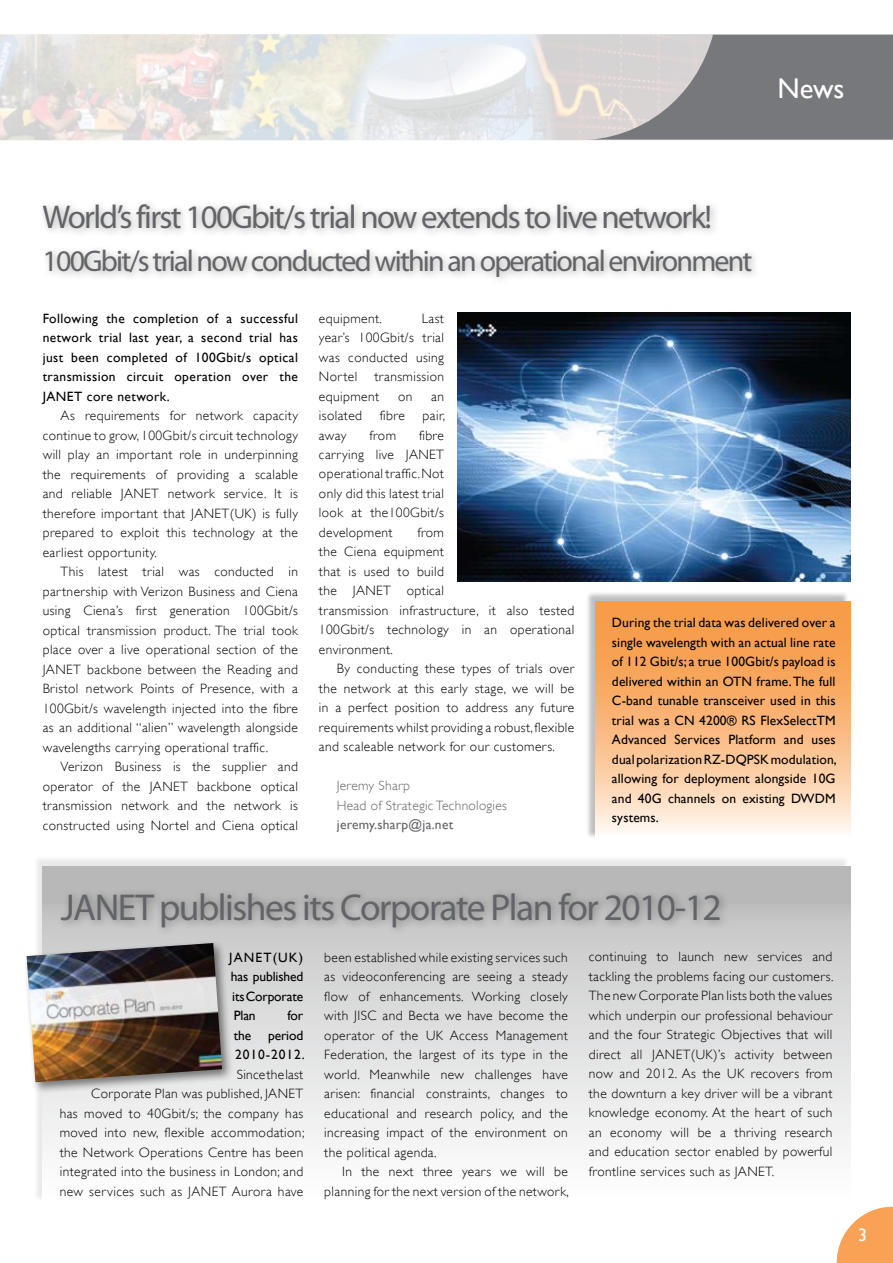
<style>
.page{position:relative;width:893px;height:1263px;background:#fff}
.page>*{position:absolute;margin:0;border:0;box-sizing:border-box;transform-origin:0 0}
.t1{font:37.5px "Myriad Pro";letter-spacing:-.04em;color:#636467}
.t2{font:33px "Myriad Pro";letter-spacing:-.05em;color:#636467}
.t3{font:30px "Myriad Pro";letter-spacing:-.06em;color:#636467}
.t4{font:28.5px "Gill Sans";color:#fff}
.t5{font:18px "Gill Sans";color:#fff}
.t6{font:300 13.5px/19.5px "Gill Sans";letter-spacing:.03em;color:#000;text-align:justify}
.t7{font:13.5px/19.5px "Gill Sans";letter-spacing:.01em;color:#000;text-align:justify}
.t8{font:300 13.5px/19.5px "Gill Sans";letter-spacing:.02em;color:#636467}
.t9{font:13.5px "Gill Sans";letter-spacing:.02em;color:#636467}
.t10{font:13.5px/19.5px "Gill Sans";letter-spacing:.065em;color:#000;text-align:right}
</style>
<div class="page">
<div style="left:713px;top:34px;width:180px;height:106px;background:#77787b"></div>
<img style="left:0;top:34px;width:713px;height:106px">
<svg style="left:837px;top:1207px;width:56px;height:56px"></svg>
<div style="left:37px;top:198px;width:856px;height:166px;background:#000;opacity:.31"></div>
<img style="left:458px;top:313px;width:392px;height:268px">
<div style="left:585px;top:590px;width:267px;height:253px;background:#000;opacity:.32"></div>
<svg style="left:595px;top:602px;width:255px;height:239px;background:#fabd87"></svg>
<div style="left:32px;top:855px;width:820px;height:351px;background:#000;opacity:.32"></div>
<div style="left:43px;top:866px;width:807px;height:338px;background:linear-gradient(to bottom,#b9b9b9,#fff)"></div>
<div style="left:55px;top:886px;width:838px;height:80px;background:#000;opacity:.31"></div>
<div style="left:22px;top:939px;width:220px;height:162px;background:#000;opacity:.5"></div>
<img style="left:27px;top:943px;width:195px;height:139px">
<h3 class="t4" style="left:778px;top:71px;width:68px">News</h3>
<h2 class="t2" style="left:43px;top:196px;width:671px">World’s first 100Gbit/s trial now extends to live network!</h2>
<h3 class="t3" style="left:43px;top:243px;width:711px">100Gbit/s trial now conducted within an operational environment</h3>
<p class="t7" style="left:43px;top:308px;width:257px">Following the completion of a successful network trial last year, a second trial has just been completed of 100Gbit/s optical transmission circuit operation over the JANET core network.</p>
<p class="t6" style="left:43px;top:406px;width:257px;text-indent:18px">As requirements for network capacity continue to grow, 100Gbit/s circuit technology will play an important role in underpinning the requirements of providing a scalable and reliable JANET network service. It is therefore important that JANET(UK) is fully prepared to exploit this technology at the earliest opportunity.</p>
<p class="t6" style="left:43px;top:562px;width:257px;text-indent:18px">This latest trial was conducted in partnership with Verizon Business and Ciena using Ciena’s first generation 100Gbit/s optical transmission product. The trial took place over a live operational section of the JANET backbone between the Reading and Bristol network Points of Presence, with a 100Gbit/s wavelength injected into the fibre as an additional “alien” wavelength alongside wavelengths carrying operational traffic.</p>
<p class="t6" style="left:43px;top:757px;width:257px;text-indent:18px">Verizon Business is the supplier and operator of the JANET backbone optical transmission network and the network is constructed using Nortel and Ciena optical</p>
<p class="t6" style="left:319px;top:308px;width:127px;text-indent:103px">Last year’s 100Gbit/s trial was conducted using Nortel</p>
<p class="t6" style="left:319px;top:308px;width:64px">equipment.</p>
<p class="t6" style="left:319px;top:367px;width:127px;text-indent:56px">transmission equipment</p>
<p class="t6" style="left:398px;top:386px;width:16px">on</p>
<p class="t6" style="left:431px;top:386px;width:14px">an</p>
<p class="t6" style="left:319px;top:406px;width:45px">isolated</p>
<p class="t6" style="left:380px;top:406px;width:26px">fibre</p>
<p class="t6" style="left:423px;top:406px;width:24px">pair,</p>
<p class="t6" style="left:319px;top:425px;width:29px">away</p>
<p class="t6" style="left:369px;top:425px;width:28px">from</p>
<p class="t6" style="left:319px;top:425px;width:127px;text-indent:100px">fibre carrying live JANET operational traffic. Not only did this latest trial look at the100Gbit/s development</p>
<p class="t6" style="left:319px;top:523px;width:257px;text-align:left;text-indent:98px">from<br>the Ciena equipment<br>that is used to build<br>the JANET optical<br>transmission infrastructure, it also tested<br>100Gbit/s technology in an operational environment.</p>
<p class="t6" style="left:319px;top:659px;width:257px;text-indent:18px">By conducting these types of trials over the network at this early stage, we will be in a perfect position to address any future requirements whilst providing a robust, flexible and scaleable network for our customers.</p>
<p class="t8" style="left:337px;top:776px;width:172px">Jeremy Sharp<br>Head of Strategic Technologies</p>
<p class="t9" style="left:337px;top:817px;width:118px">jeremy.sharp@ja.net</p>
<p class="t7" style="left:612px;top:613px;width:226px">During the trial data was delivered over a single wavelength with an actual line rate of 112 Gbit/s; a true 100Gbit/s payload is delivered within an OTN frame. The full C-band tunable transceiver used in this trial was a CN 4200® RS FlexSelectTM Advanced Services Platform and uses dual polarization RZ-DQPSK modulation, allowing for deployment alongside 10G and 40G channels on existing DWDM systems.</p>
<h1 class="t1" style="left:61px;top:884px;width:662px">JANET publishes its Corporate Plan for 2010-12</h1>
<p class="t7" style="left:229px;top:947px;width:76px">JANET(UK) has published its Corporate Plan</p>
<p class="t7" style="left:288px;top:1006px;width:17px">for</p>
<p class="t10" style="left:235px;top:1025px;width:71px">period<br>2010-2012.</p>
<p class="t6" style="left:60px;top:1064px;width:246px;text-align:right">Since the last<br>Corporate Plan was published, JANET<br>has moved to 40Gbit/s; the company has moved into new, flexible accommodation; the Network Operations Centre has been integrated into the business in London; and new services such as JANET Aurora have</p>
<p class="t7" style="left:234px;top:1025px;width:19px">the</p>
<p class="t6" style="left:324px;top:947px;width:245px">been established while existing services such as videoconferencing are seeing a steady flow of enhancements. Working closely with JISC and Becta we have become the operator of the UK Access Management Federation, the largest of its type in the world. Meanwhile new challenges have arisen: financial constraints, changes to educational and research policy, and the increasing impact of the environment on the political agenda.</p>
<p class="t6" style="left:324px;top:1162px;width:246px;text-align:right">In the next three years we will be planning for the next version of the network,</p>
<p class="t6" style="left:589px;top:947px;width:246px">continuing to launch new services and tackling the problems facing our customers.<br>The new Corporate Plan lists both the values which underpin our professional behaviour and the four Strategic Objectives that will direct all JANET(UK)’s activity between now and 2012. As the UK recovers from the downturn a key driver will be a vibrant knowledge economy. At the heart of such an economy will be a thriving research and education sector enabled by powerful frontline services such as JANET.</p>
<h3 class="t5" style="left:858px;top:1224px;width:10px">3</h3>
</div>
